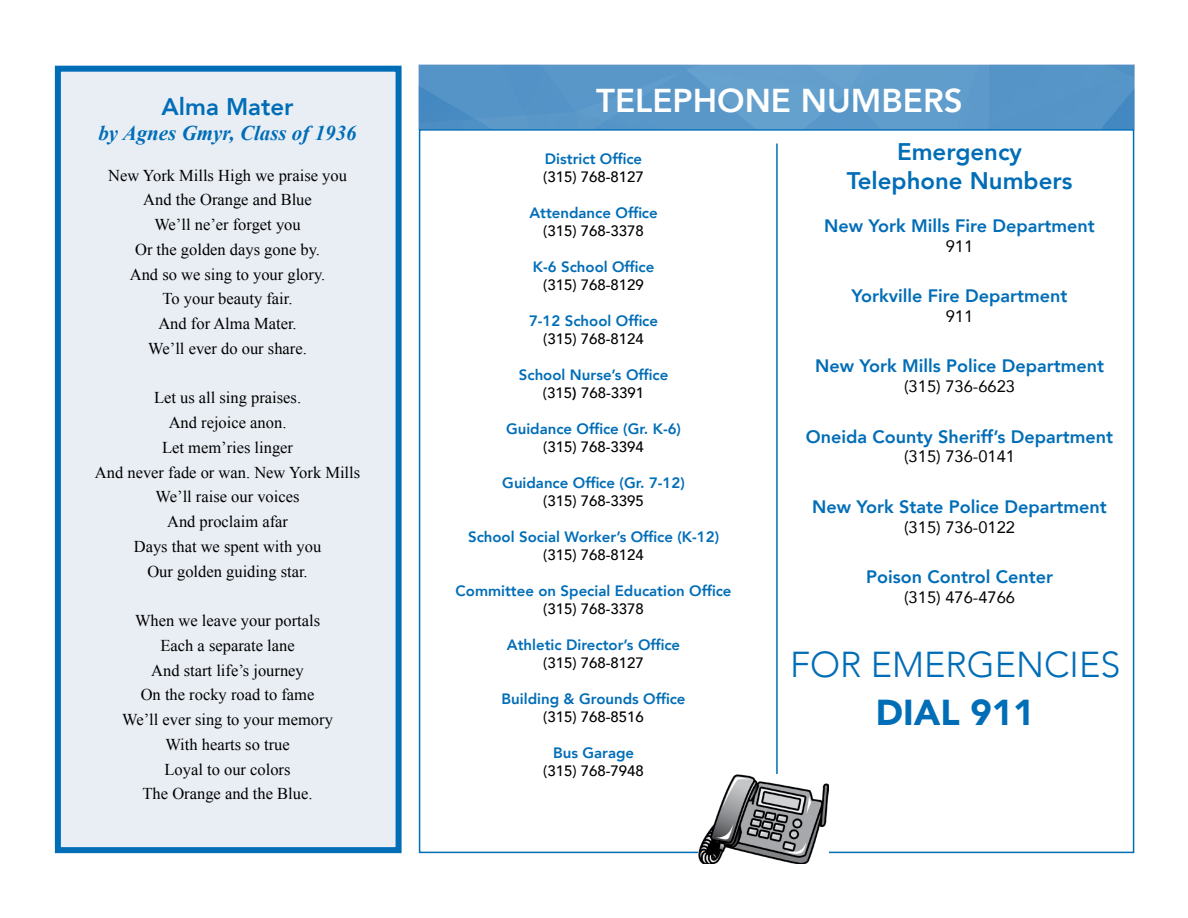
<style>
.page{position:relative;width:1188px;height:918px;background:#fff}
.page>*{position:absolute;margin:0;border:0;box-sizing:border-box;transform-origin:0 0}
.t1{font:300 36px "Avenir";color:#006db7}
.t2{font:900 36px "Avenir";color:#006db7}
.t3{font:800 33px "Avenir";color:#fff}
.t4{font:800 24px/28.8px "Avenir";color:#006db7;text-align:center}
.t5{font:italic 700 21px "Times New Roman";color:#006db7}
.t6{font:800 18px "Avenir";color:#006db7}
.t7{font:16.5px/24.8px "Times New Roman";color:#000;text-align:center}
.t8{font:16.5px "Avenir";color:#000}
.t9{font:800 15px/18px "Avenir";color:#006db7;text-align:center}
.t10{font:500 15px "Avenir";color:#000}
.s1{font-weight:500;color:#000}
.s2{color:#000}
</style>
<div class="page">
<div style="left:55px;top:66px;width:347px;height:787px;background:#e9eef5;border:6px solid #006db7"></div>
<img style="left:419px;top:65px;width:715px;height:64px">
<hr style="left:776px;top:144px;width:2px;height:682px;background:#006db7">
<img style="left:699px;top:774px;width:130px;height:90px">
<h3 class="t4" style="left:162px;top:92px;width:134px">Alma Mater</h3>
<p class="t5" style="left:98px;top:118px;width:260px">by Agnes Gmyr, Class of 1936</p>
<p class="t7" style="left:108px;top:163px;width:240px">New York Mills High we praise you<br>And the Orange and Blue<br>We’ll ne’er forget you<br>Or the golden days gone by.<br>And so we sing to your glory.<br>To your beauty fair.<br>And for Alma Mater.<br>We’ll ever do our share.</p>
<p class="t7" style="left:95px;top:385px;width:267px">Let us all sing praises.<br>And rejoice anon.<br>Let mem’ries linger<br>And never fade or wan. New York Mills<br>We’ll raise our voices<br>And proclaim afar<br>Days that we spent with you<br>Our golden guiding star.</p>
<p class="t7" style="left:122px;top:608px;width:212px">When we leave your portals<br>Each a separate lane<br>And start life’s journey<br>On the rocky road to fame<br>We’ll ever sing to your memory<br>With hearts so true<br>Loyal to our colors<br>The Orange and the Blue.</p>
<h2 class="t3" style="left:596px;top:75px;width:368px">TELEPHONE NUMBERS</h2>
<p class="t9" style="left:545px;top:149px;width:99px">District Office</p>
<p class="t10" style="left:543px;top:163px;width:102px">(315) 768-8127</p>
<p class="t9" style="left:529px;top:203px;width:130px">Attendance Office</p>
<p class="t10" style="left:543px;top:217px;width:102px">(315) 768-3378</p>
<p class="t9" style="left:533px;top:257px;width:123px">K-6 School Office</p>
<p class="t10" style="left:543px;top:271px;width:102px">(315) 768-8129</p>
<p class="t9" style="left:529px;top:311px;width:131px">7-12 School Office</p>
<p class="t10" style="left:543px;top:325px;width:102px">(315) 768-8124</p>
<p class="t9" style="left:519px;top:365px;width:151px">School Nurse’s Office <span class="s1">(315</span><span class="s2">)</span> <span class="s1">768-3391</span></p>
<p class="t9" style="left:506px;top:419px;width:177px">Guidance Office (Gr. K-6)</p>
<p class="t10" style="left:543px;top:433px;width:102px">(315) 768-3394</p>
<p class="t9" style="left:502px;top:473px;width:184px">Guidance Office (Gr. 7-12)</p>
<p class="t10" style="left:543px;top:487px;width:102px">(315) 768-3395</p>
<p class="t9" style="left:468px;top:527px;width:253px">School Social Worker’s Office (K-12)</p>
<p class="t10" style="left:543px;top:541px;width:102px">(315) 768-8124</p>
<p class="t9" style="left:456px;top:581px;width:277px">Committee on Special Education Office</p>
<p class="t10" style="left:543px;top:595px;width:102px">(315) 768-3378</p>
<p class="t9" style="left:507px;top:635px;width:175px">Athletic Director’s Office</p>
<p class="t10" style="left:543px;top:649px;width:102px">(315) 768-8127</p>
<p class="t9" style="left:502px;top:689px;width:185px">Building &amp; Grounds Office</p>
<p class="t10" style="left:543px;top:703px;width:102px">(315) 768-8516</p>
<p class="t9" style="left:553px;top:743px;width:83px">Bus Garage</p>
<p class="t10" style="left:543px;top:757px;width:102px">(315) 768-7948</p>
<h3 class="t4" style="left:847px;top:137px;width:227px">Emergency<br>Telephone Numbers</h3>
<p class="t6" style="left:824px;top:212px;width:272px">New York Mills Fire Department</p>
<p class="t8" style="left:946px;top:233px;width:29px">911</p>
<p class="t6" style="left:852px;top:282px;width:218px">Yorkville Fire Department</p>
<p class="t8" style="left:946px;top:303px;width:29px">911</p>
<p class="t6" style="left:815px;top:352px;width:291px">New York Mills Police Department</p>
<p class="t8" style="left:904px;top:373px;width:112px">(315) 736-6623</p>
<p class="t6" style="left:806px;top:422px;width:309px">Oneida County Sheriff’s Department</p>
<p class="t8" style="left:904px;top:443px;width:112px">(315) 736-0141</p>
<p class="t6" style="left:812px;top:493px;width:296px">New York State Police Department</p>
<p class="t8" style="left:904px;top:514px;width:112px">(315) 736-0122</p>
<p class="t6" style="left:866px;top:563px;width:188px">Poison Control Center</p>
<p class="t8" style="left:904px;top:584px;width:112px">(315) 476-4766</p>
<h1 class="t1" style="left:790px;top:644px;width:332px">FOR EMERGENCIES</h1>
<h1 class="t2" style="left:876px;top:682px;width:160px">DIAL 911</h1>
</div>
